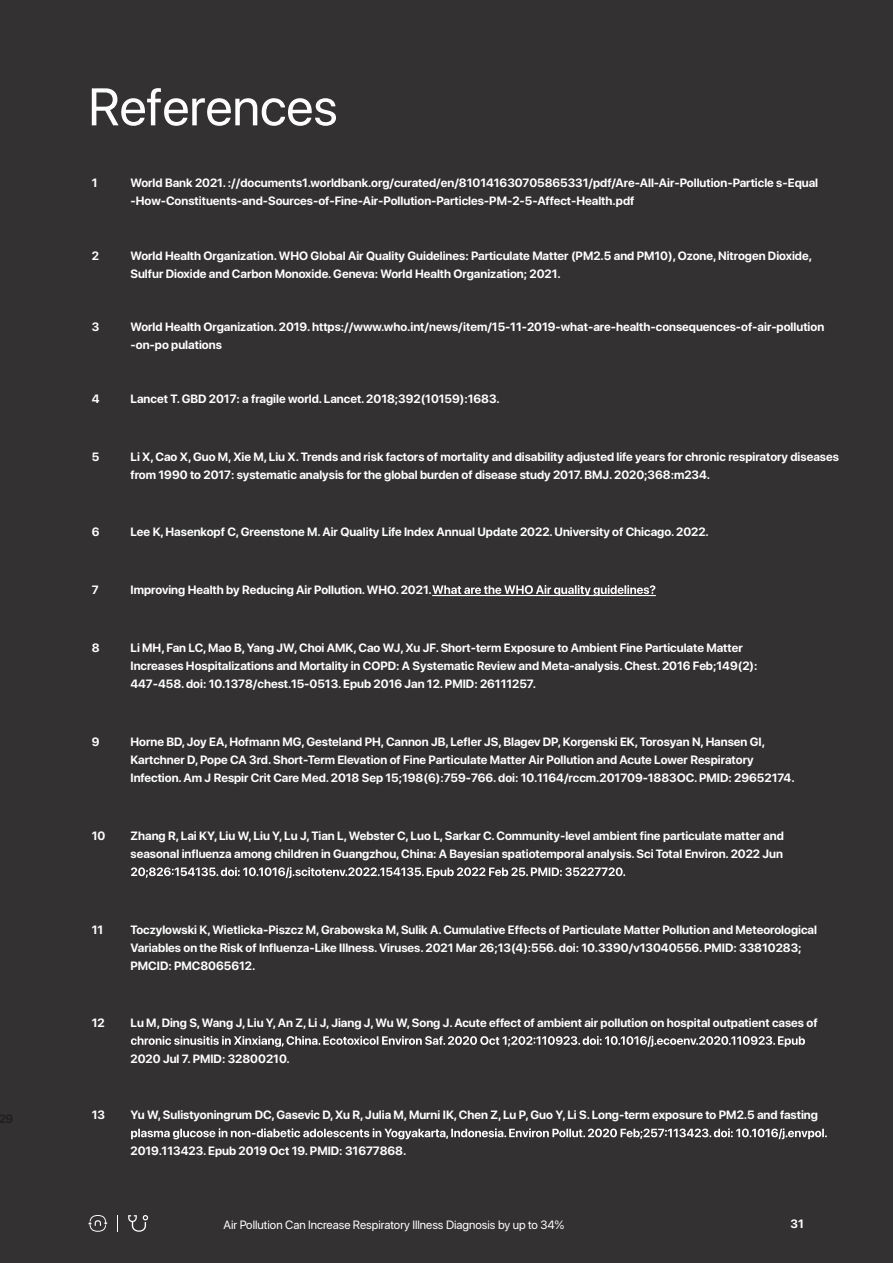
<style>
.page{position:relative;width:893px;height:1263px;background:#333132}
.page>*{position:absolute;margin:0;border:0;box-sizing:border-box;transform-origin:0 0}
.t1{font:52.5px "SF Pro Display";color:#fff}
.t2{font:700 12px/18px "SF Pro Display";color:#fff}
.t3{font:12px "SF Pro Display";color:#fff}
</style>
<div class="page">
<svg style="left:432px;top:585px;width:223px;height:10px"></svg>
<hr style="left:432px;top:595px;width:224px;height:1px;background:#fff">
<svg style="left:131px;top:867px;width:494px;height:11px"></svg>
<svg style="left:131px;top:1036px;width:674px;height:11px"></svg>
<svg style="left:131px;top:1128px;width:696px;height:11px"></svg>
<svg style="left:88px;top:1215px;width:20px;height:17px"></svg>
<svg style="left:128px;top:1215px;width:20px;height:17px"></svg>
<svg style="left:117px;top:1215px;width:1px;height:17px"></svg>
<h1 class="t1" style="left:88px;top:69px;width:251px">References</h1>
<p class="t2" style="left:92px;top:174px;width:7px">1</p>
<p class="t2" style="left:131px;top:174px;width:689px">World Bank 2021. ://documents1.worldbank.org/curated/en/810141630705865331/pdf/Are-All-Air-Pollution-Particle s-Equal -How-Constituents-and-Sources-of-Fine-Air-Pollution-Particles-PM-2-5-Affect-Health.pdf</p>
<p class="t2" style="left:92px;top:246px;width:9px">2</p>
<p class="t2" style="left:130px;top:246px;width:683px">World Health Organization. WHO Global Air Quality Guidelines: Particulate Matter (PM2.5 and PM10),Ozone, Nitrogen Dioxide,<br>Sulfur Dioxide and Carbon Monoxide. Geneva: World Health Organization; 2021.</p>
<p class="t2" style="left:92px;top:318px;width:9px">3</p>
<p class="t2" style="left:130px;top:318px;width:695px">World Health Organization.2019. https://www.who.int/news/item/15-11-2019-what-are-health-consequences-of-air-pollution -on-po pulations</p>
<p class="t2" style="left:92px;top:390px;width:9px">4</p>
<p class="t2" style="left:130px;top:390px;width:371px">Lancet T. GBD 2017: a fragile world. Lancet.2018;392(10159):1683.</p>
<p class="t2" style="left:92px;top:447px;width:9px">5</p>
<p class="t2" style="left:131px;top:447px;width:710px">Li X,Cao X, Guo M, Xie M, Liu X.Trends and risk factors of mortality and disability adjusted life years for chronic respiratory diseases from 1990 to 2017: systematic analysis for the global burden of disease study 2017. BMJ.2020;368:m234.</p>
<p class="t2" style="left:92px;top:522px;width:9px">6</p>
<p class="t2" style="left:131px;top:522px;width:580px">Lee K,Hasenkopf C, Greenstone M. Air Quality Life Index Annual Update 2022. University of Chicago.2022.</p>
<p class="t2" style="left:92px;top:580px;width:8px">7</p>
<p class="t2" style="left:131px;top:580px;width:303px">Improving Health by Reducing Air Pollution. WHO.2021.</p>
<p class="t2" style="left:92px;top:638px;width:9px">8</p>
<p class="t2" style="left:130px;top:638px;width:628px">Li MH, Fan LC,Mao B,Yang JW, Choi AMK,Cao WJ,Xu JF. Short-term Exposure to Ambient Fine Particulate Matter<br>Increases Hospitalizations and Mortality in COPD: A Systematic Review and Meta-analysis. Chest.2016 Feb;149(2):<br>447-458. doi: 10.1378/chest.15-0513. Epub 2016 Jan 12. PMID: 26111257.</p>
<p class="t2" style="left:92px;top:732px;width:9px">9</p>
<p class="t2" style="left:131px;top:732px;width:666px">Horne BD, Joy EA, Hofmann MG, Gesteland PH,Cannon JB, Lefler JS, Blagev DP,Korgenski EK,Torosyan N,Hansen GI,<br>Kartchner D,Pope CA 3rd. Short-Term Elevation of Fine Particulate Matter Air Pollution and Acute Lower Respiratory<br>Infection. Am J Respir Crit Care Med.2018 Sep 15;198(6):759-766. doi: 10.1164/rccm.201709-1883OC. PMID: 29652174.</p>
<p class="t2" style="left:92px;top:826px;width:15px">10</p>
<p class="t2" style="left:130px;top:826px;width:655px">Zhang R, Lai KY, Liu W, Liu Y, Lu J,Tian L,Webster C, Luo L, Sarkar C. Community-level ambient fine particulate matter and seasonal influenza among children in Guangzhou, China: A Bayesian spatiotemporal analysis. Sci Total Environ.2022 Jun</p>
<p class="t2" style="left:92px;top:921px;width:13px">11</p>
<p class="t2" style="left:130px;top:921px;width:688px">Toczylowski K, Wietlicka-Piszcz M, Grabowska M, Sulik A. Cumulative Effects of Particulate Matter Pollution and Meteorological<br>Variables on the Risk of Influenza-Like Illness.Viruses.2021 Mar 26;13(4):556. doi: 10.3390/v13040556. PMID: 33810283;<br>PMCID: PMC8065612.</p>
<p class="t2" style="left:92px;top:1013px;width:14px">12</p>
<p class="t2" style="left:131px;top:1013px;width:689px">Lu M, Ding S,Wang J, Liu Y, An Z, Li J, Jiang J,Wu W, Song J.Acute effect of ambient air pollution on hospital outpatient cases of</p>
<p class="t2" style="left:131px;top:1049px;width:161px">2020 Jul 7. PMID: 32800210.</p>
<p class="t2" style="left:92px;top:1105px;width:15px">13</p>
<p class="t2" style="left:131px;top:1105px;width:689px">Yu W, Sulistyoningrum DC,Gasevic D,Xu R, Julia M, Murni IK, Chen Z, Lu P, Guo Y, Li S. Long-term exposure to PM2.5 and fasting</p>
<p class="t2" style="left:131px;top:1141px;width:277px">2019.113423. Epub 2019 Oct 19. PMID: 31677868.</p>
<p class="t3" style="left:223px;top:1216px;width:342px">Air Pollution Can Increase Respiratory Illness Diagnosis by up to 34%</p>
<p class="t2" style="left:790px;top:1215px;width:15px">31</p>
</div>
